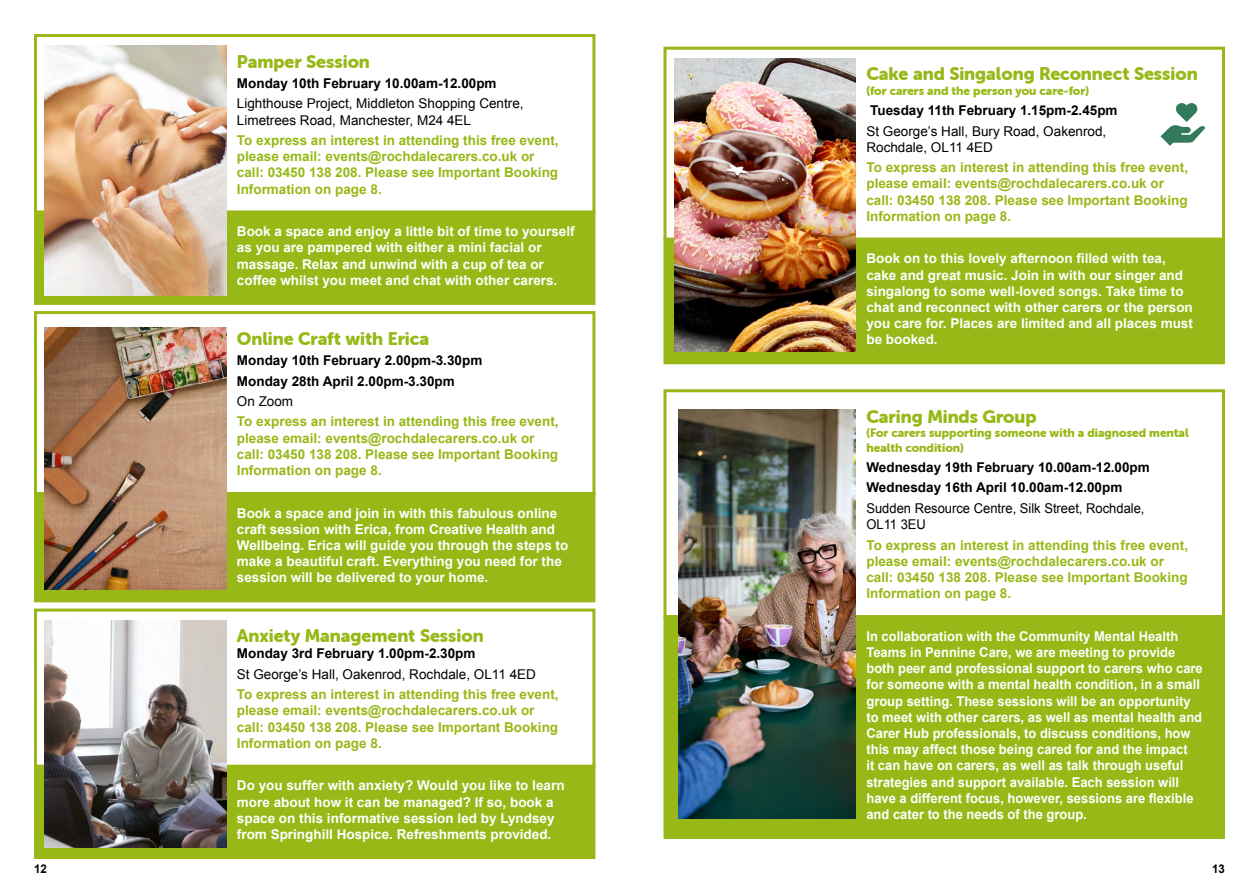
<style>
.page{position:relative;width:1259px;height:893px;background:#fff}
.page>*{position:absolute;margin:0;border:0;box-sizing:border-box;transform-origin:0 0}
.t1{font:18px "Museo Sans Rounded 900";color:#97b816}
.t2{font:700 13.5px/16.2px "Arial";color:#fff}
.t3{font:700 13.5px/16.2px "Arial";color:#97b816}
.t4{font:700 13.5px/16.2px "Arial";color:#fff;scale:.96 1}
.t5{font:700 13.5px/20.4px "Arial";color:#000}
.t6{font:13.5px/16.2px "Arial";color:#000}
.t7{font:13.5px/16.2px "Arial";color:#000;scale:.96 1}
.t8{font:12px/14.4px "Museo Sans Rounded 900";color:#97b816}
.t9{font:700 12px "Arial";color:#000;scale:.96 1}
</style>
<div class="page">
<div style="left:34px;top:34px;width:561px;height:180px;border:3px solid #97b816"></div>
<div style="left:34px;top:311px;width:561px;height:184px;border:3px solid #97b816"></div>
<div style="left:663px;top:47px;width:562px;height:194px;border:3px solid #97b816"></div>
<div style="left:663px;top:389px;width:562px;height:229px;border:3px solid #97b816"></div>
<div style="left:34px;top:609px;width:561px;height:159px;border:3px solid #97b816"></div>
<div style="left:36px;top:212px;width:558px;height:91px;background:#97b816"></div>
<div style="left:34px;top:211px;width:561px;height:94px;border:3px solid #97b816"></div>
<div style="left:36px;top:493px;width:558px;height:108px;background:#97b816"></div>
<div style="left:34px;top:492px;width:561px;height:110px;border:3px solid #97b816"></div>
<div style="left:665px;top:239px;width:558px;height:124px;background:#97b816"></div>
<div style="left:663px;top:238px;width:562px;height:126px;border:3px solid #97b816"></div>
<div style="left:665px;top:617px;width:558px;height:220px;background:#97b816"></div>
<div style="left:663px;top:615px;width:562px;height:224px;border:3px solid #97b816"></div>
<div style="left:36px;top:766px;width:558px;height:91px;background:#97b816"></div>
<div style="left:34px;top:765px;width:561px;height:94px;border:3px solid #97b816"></div>
<img style="left:45px;top:46px;width:181px;height:250px">
<img style="left:45px;top:327px;width:181px;height:262px">
<img style="left:674px;top:58px;width:182px;height:293px">
<img style="left:678px;top:409px;width:178px;height:410px">
<img style="left:45px;top:620px;width:181px;height:227px">
<svg style="left:1160px;top:103px;width:45px;height:43px"></svg>
<h1 class="t1" style="left:237px;top:51px;width:135px">Pamper Session</h1>
<p class="t5" style="left:237px;top:73px;width:261px">Monday 10th February 10.00am-12.00pm</p>
<p class="t6" style="left:237px;top:96px;width:288px">Lighthouse Project, Middleton Shopping Centre,<br>Limetrees Road, Manchester, M24 4EL</p>
<p class="t3" style="left:237px;top:133px;width:323px">To express an interest in attending this free event, please email: events@rochdalecarers.co.uk or call: 03450 138 208. Please see Important Booking Information on page 8.</p>
<p class="t2" style="left:237px;top:224px;width:339px">Book a space and enjoy a little bit of time to yourself as you are pampered with either a mini facial or massage. Relax and unwind with a cup of tea or coffee whilst you meet and chat with other carers.</p>
<h1 class="t1" style="left:237px;top:328px;width:194px">Online Craft with Erica</h1>
<p class="t5" style="left:237px;top:351px;width:247px">Monday 10th February 2.00pm-3.30pm<br>Monday 28th April 2.00pm-3.30pm</p>
<p class="t6" style="left:237px;top:393px;width:58px">On Zoom</p>
<p class="t3" style="left:237px;top:414px;width:323px">To express an interest in attending this free event, please email: events@rochdalecarers.co.uk or call: 03450 138 208. Please see Important Booking Information on page 8.</p>
<p class="t2" style="left:237px;top:505px;width:333px">Book a space and join in with this fabulous online craft session with Erica, from Creative Health and Wellbeing. Erica will guide you through the steps to make a beautiful craft. Everything you need for the session will be delivered to your home.</p>
<h1 class="t1" style="left:237px;top:626px;width:248px">Anxiety Management Session</h1>
<p class="t5" style="left:237px;top:644px;width:240px">Monday 3rd February 1.00pm-2.30pm</p>
<p class="t6" style="left:237px;top:666px;width:300px">St George’s Hall, Oakenrod, Rochdale, OL11 4ED</p>
<p class="t3" style="left:237px;top:687px;width:323px">To express an interest in attending this free event, please email: events@rochdalecarers.co.uk or call: 03450 138 208. Please see Important Booking Information on page 8.</p>
<p class="t2" style="left:237px;top:778px;width:329px">Do you suffer with anxiety? Would you like to learn more about how it can be managed? If so, book a space on this informative session led by Lyndsey from Springhill Hospice. Refreshments provided.</p>
<h1 class="t1" style="left:866px;top:64px;width:333px">Cake and Singalong Reconnect Session</h1>
<p class="t8" style="left:866px;top:83px;width:224px">(for carers and the person you care-for)</p>
<p class="t5" style="left:870px;top:101px;width:249px">Tuesday 11th February 1.15pm-2.45pm</p>
<p class="t6" style="left:866px;top:123px;width:241px">St George’s Hall, Bury Road, Oakenrod,<br>Rochdale, OL11 4ED</p>
<p class="t3" style="left:866px;top:160px;width:323px">To express an interest in attending this free event, please email: events@rochdalecarers.co.uk or call: 03450 138 208. Please see Important Booking Information on page 8.</p>
<p class="t2" style="left:866px;top:251px;width:328px">Book on to this lovely afternoon filled with tea, cake and great music. Join in with our singer and singalong to some well-loved songs. Take time to chat and reconnect with other carers or the person you care for. Places are limited and all places must be booked.</p>
<h1 class="t1" style="left:866px;top:406px;width:172px">Caring Minds Group</h1>
<p class="t8" style="left:866px;top:426px;width:324px">(For carers supporting someone with a diagnosed mental health condition)</p>
<p class="t5" style="left:866px;top:458px;width:285px">Wednesday 19th February 10.00am-12.00pm<br>Wednesday 16th April 10.00am-12.00pm</p>
<p class="t7" style="left:866px;top:500px;width:291px">Sudden Resource Centre, Silk Street, Rochdale,<br>OL11 3EU</p>
<p class="t3" style="left:866px;top:537px;width:323px">To express an interest in attending this free event, please email: events@rochdalecarers.co.uk or call: 03450 138 208. Please see Important Booking Information on page 8.</p>
<p class="t4" style="left:866px;top:628px;width:352px">In collaboration with the Community Mental Health Teams in Pennine Care, we are meeting to provide both peer and professional support to carers who care for someone with a mental health condition, in a small group setting. These sessions will be an opportunity to meet with other carers, as well as mental health and Carer Hub professionals, to discuss conditions, how this may affect those being cared for and the impact<br>it can have on carers, as well as talk through useful strategies and support available. Each session will have a different focus, however, sessions are flexible and cater to the needs of the group.</p>
<p class="t9" style="left:34px;top:861px;width:15px">12</p>
<p class="t9" style="left:1212px;top:861px;width:15px">13</p>
</div>
